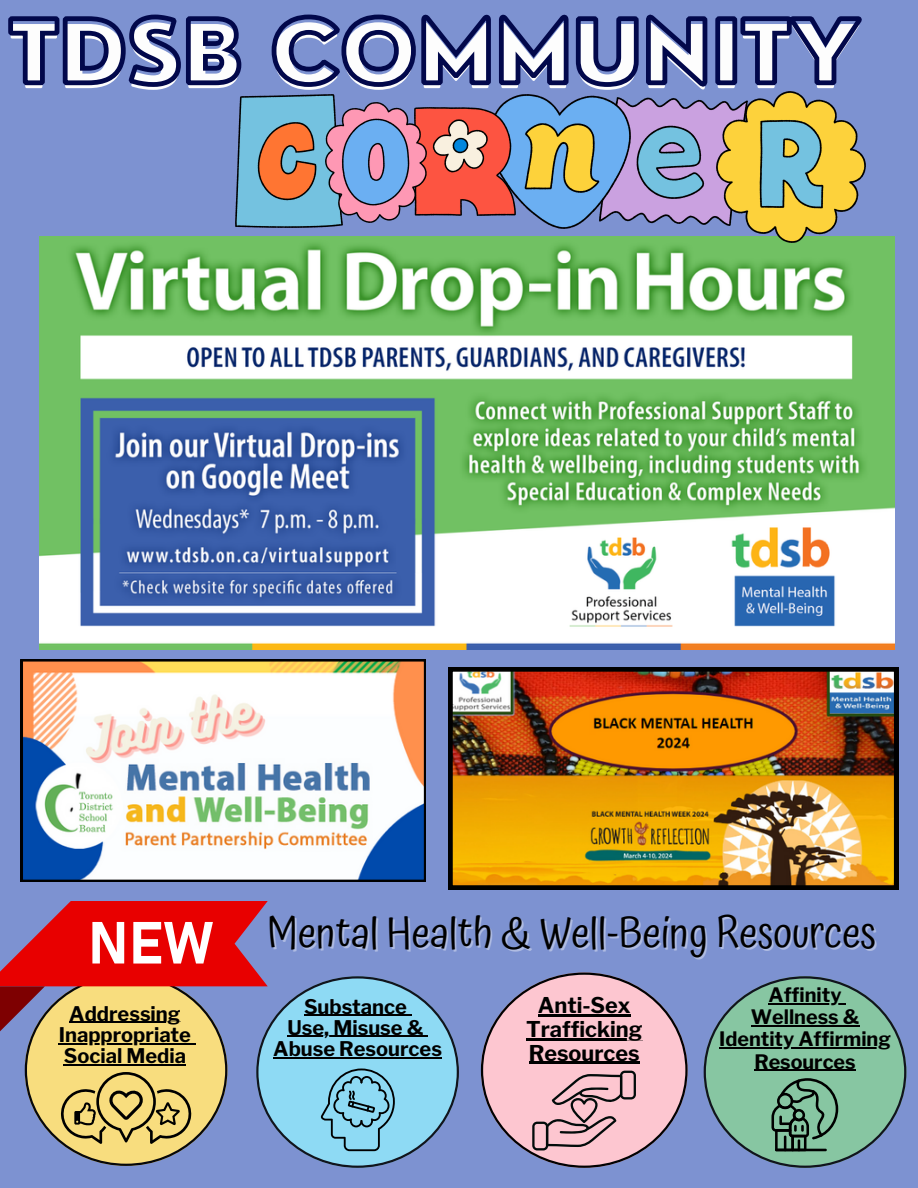
<style>
.page{position:relative;width:918px;height:1188px;background:#7d92d1}
.page>*{position:absolute;margin:0;border:0;box-sizing:border-box;transform-origin:0 0}
.t1{font:800 85.5px "Nourd";color:#fdfdfd}
.t2{font:42px "Atma";color:#000}
.t3{font:700 21.6px/23.7px "Libre Franklin";color:#000;text-align:center}
.t4{font:700 20.1px/21.1px "Libre Franklin";color:#000;text-align:center}
.t5{font:700 19.8px/22.2px "Libre Franklin";color:#000;text-align:center}
</style>
<div class="page">
<img style="left:39px;top:236px;width:855px;height:413px">
<svg style="left:21px;top:659px;width:405px;height:223px;background:#d0d0cd"></svg>
<img style="left:448px;top:667px;width:450px;height:223px">
<svg style="left:8px;top:14px;width:854px;height:73px"></svg>
<img style="left:235px;top:95px;width:107px;height:132px">
<img style="left:630px;top:97px;width:87px;height:128px">
<img style="left:498px;top:95px;width:132px;height:134px">
<img style="left:717px;top:92px;width:148px;height:151px">
<img style="left:426px;top:108px;width:90px;height:108px">
<img style="left:326px;top:103px;width:100px;height:120px">
<svg style="left:0;top:901px;width:459px;height:267px"></svg>
<svg style="left:481px;top:972px;width:206px;height:196px"></svg>
<hr style="left:538px;top:1014px;width:93px;height:2px;background:#000">
<hr style="left:526px;top:1038px;width:116px;height:2px;background:#000">
<hr style="left:529px;top:1062px;width:111px;height:2px;background:#000">
<svg style="left:704px;top:976px;width:202px;height:192px"></svg>
<hr style="left:751px;top:1025px;width:108px;height:1px;background:#000">
<hr style="left:719px;top:1047px;width:172px;height:2px;background:#000">
<hr style="left:754px;top:1070px;width:102px;height:1px;background:#000">
<h1 class="t1" style="left:9px;top:3px;width:853px">TDSB COMMUNITY</h1>
<h2 class="t2" style="left:267px;top:908px;width:611px">Mental Health &amp; Well-Being Resources</h2>
<p class="t4" style="left:59px;top:1003px;width:134px">Addressing<br>Inappropriate<br>Social Media</p>
<p class="t3" style="left:526px;top:993px;width:118px">Anti-Sex<br>Trafficking<br>Resources</p>
<p class="t5" style="left:719px;top:984px;width:173px">Affinity<br>Wellness &amp;<br>Identity Affirming<br>Resources</p>
<p class="t4" style="left:273px;top:996px;width:170px">Substance<br>Use, Misuse &amp;<br>Abuse Resources</p>
</div>
